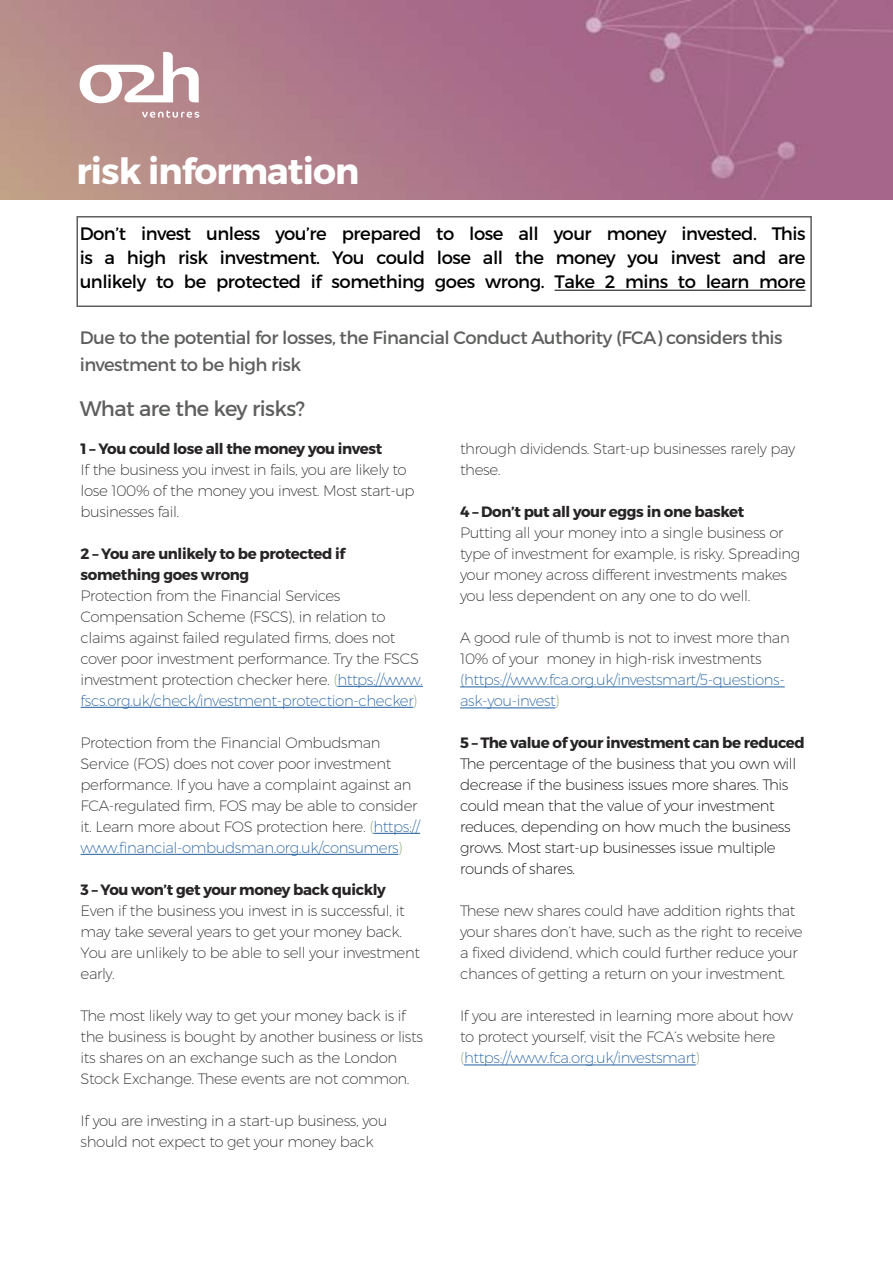
<style>
.page{position:relative;width:893px;height:1263px;background:#fff}
.page>*{position:absolute;margin:0;border:0;box-sizing:border-box;transform-origin:0 0}
.t1{font:700 36px "Montserrat";letter-spacing:-.025em;color:#fff}
.t2{font:21px "Montserrat";letter-spacing:-.025em;color:#5e605e}
.t3{font:18px/24px "Montserrat";letter-spacing:-.025em;color:#000;text-align:justify}
.t4{font:18px/27px "Montserrat";letter-spacing:-.025em;color:#5e605e}
.t5{font:200 15px/21px "Montserrat";letter-spacing:-.025em;color:#272426}
.t6{font:200 15px/21px "Montserrat";letter-spacing:-.025em;color:#000}
.t7{font:700 15px/21px "Montserrat";letter-spacing:-.025em;color:#272426}
.t8{font:200 15px/21px "Montserrat";letter-spacing:-.025em;color:#215e9e}
.s1{color:#77a165}
.s2{color:#215e9e}
</style>
<div class="page">
<img style="left:0;top:0;width:893px;height:200px">
<hr style="left:337px;top:686px;width:86px;height:1px;background:#215e9e">
<hr style="left:81px;top:707px;width:332px;height:1px;background:#215e9e">
<hr style="left:373px;top:833px;width:47px;height:1px;background:#215e9e">
<hr style="left:81px;top:854px;width:317px;height:1px;background:#215e9e">
<hr style="left:460px;top:686px;width:325px;height:1px;background:#215e9e">
<hr style="left:460px;top:707px;width:95px;height:1px;background:#215e9e">
<hr style="left:464px;top:1064px;width:232px;height:1px;background:#215e9e">
<svg style="left:80px;top:52px;width:119px;height:51px"></svg>
<svg style="left:142px;top:110px;width:57px;height:8px"></svg>
<hr style="left:555px;top:290px;width:251px;height:1px;background:#000">
<div style="left:76px;top:216px;width:736px;height:91px;border:2px solid #5e605e"></div>
<h1 class="t1" style="left:76px;top:149px;width:284px">risk information</h1>
<p class="t3" style="left:80px;top:222px;width:727px">Don’t invest unless you’re prepared to lose all your money invested. This is a high risk investment. You could lose all the money you invest and are unlikely to be protected if something goes wrong. Take 2 mins to learn more</p>
<p class="t4" style="left:80px;top:324px;width:704px">Due to the potential for losses, the Financial Conduct Authority (FCA) considers this investment to be high risk</p>
<h2 class="t2" style="left:80px;top:396px;width:227px">What are the key risks?</h2>
<p class="t7" style="left:81px;top:438px;width:303px">1 – You could lose all the money you invest</p>
<p class="t5" style="left:81px;top:459px;width:336px">If the business you invest in fails, you are likely to lose 100% of the money you invest. Most start-up businesses fail.</p>
<p class="t7" style="left:81px;top:543px;width:266px">2 – You are unlikely to be protected if something goes wrong</p>
<p class="t5" style="left:81px;top:585px;width:344px">Protection from the Financial Services Compensation Scheme (FSCS), in relation to claims against failed regulated firms, does not cover poor investment performance. Try the FSCS investment protection checker here. <span class="s1">(</span><span class="s2">https://www. fscs.org.uk/check/investment-protection-checker</span><span class="s1">)</span></p>
<p class="t5" style="left:81px;top:732px;width:341px">Protection from the Financial Ombudsman Service (FOS) does not cover poor investment performance. If you have a complaint against an FCA-regulated firm, FOS may be able to consider it. Learn more about FOS protection here. <span class="s1">(</span><span class="s2">https:// www.financial-ombudsman.org.uk/consumers</span><span class="s1">)</span></p>
<p class="t7" style="left:81px;top:879px;width:307px">3 – You won’t get your money back quickly</p>
<p class="t5" style="left:81px;top:900px;width:341px">Even if the business you invest in is successful, it may take several years to get your money back.<br>You are unlikely to be able to sell your investment early.</p>
<p class="t5" style="left:81px;top:1005px;width:344px">The most likely way to get your money back is if the business is bought by another business or lists its shares on an exchange such as the London Stock Exchange. These events are not common.</p>
<p class="t5" style="left:81px;top:1110px;width:308px">If you are investing in a start-up business, you should not expect to get your money back</p>
<p class="t5" style="left:460px;top:438px;width:336px">through dividends. Start-up businesses rarely pay these.</p>
<p class="t7" style="left:460px;top:501px;width:286px">4 – Don’t put all your eggs in one basket</p>
<p class="t5" style="left:460px;top:521px;width:342px">Putting all your money into a single business or type of investment for example, is risky. Spreading your money across different investments makes you less dependent on any one to do well.</p>
<p class="t5" style="left:460px;top:627px;width:331px">A good rule of thumb is not to invest more than<br>10% of your money in high-risk investments</p>
<p class="t8" style="left:460px;top:669px;width:326px">(https://www.fca.org.uk/investsmart/5-questions&shy;ask-you-invest<span class="s1">)</span></p>
<p class="t7" style="left:460px;top:733px;width:346px">5 – The value of your investment can be reduced</p>
<p class="t6" style="left:460px;top:753px;width:338px">The percentage of the business that you own will decrease if the business issues more shares. This could mean that the value of your investment reduces, depending on how much the business grows. Most start-up businesses issue multiple rounds of shares.</p>
<p class="t5" style="left:460px;top:900px;width:344px">These new shares could have addition rights that your shares don’t have, such as the right to receive a fixed dividend, which could further reduce your chances of getting a return on your investment.</p>
<p class="t5" style="left:460px;top:1005px;width:334px">If you are interested in learning more about how to protect yourself, visit the FCA’s website here <span class="s1">(</span><span class="s2">https://www.fca.org.uk/investsmart</span><span class="s1">)</span></p>
</div>
